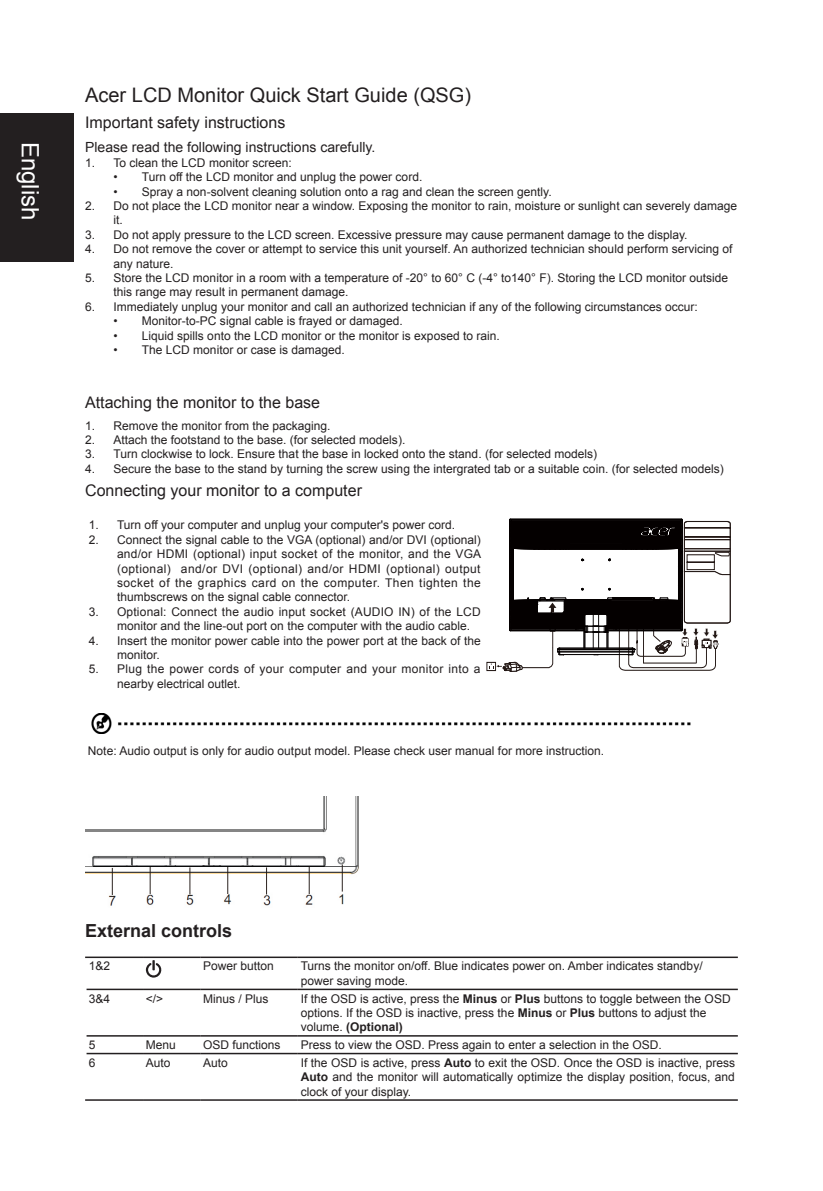
<style>
.page{position:relative;width:823px;height:1191px;background:#fff}
.page>*{position:absolute;margin:0;border:0;box-sizing:border-box;transform-origin:0 0}
.t1{font:24px "Arial";color:#fff}
.Main_heading{font:20px "Arial";color:#231f20}
.Heading1{font:700 18px "Arial";color:#231f20}
.Heading1-2{font:16px "Arial";color:#231f20}
.body{font:14px "Arial";color:#231f20}
.body-2{font:12px/14.4px "Arial";color:#231f20}
.Heading1-3{font:12px "Arial";color:#231f20}
.body-3{font:12px/14.4px "Arial";letter-spacing:.025em;color:#231f20}
.s1{font-weight:700}
</style>
<div class="page">
<div style="left:0;top:113px;width:74px;height:149px;background:#231f20"></div>
<div style="left:486px;top:662px;width:9px;height:9px;border:1px solid #231815"></div>
<svg style="left:489px;top:519px;width:241px;height:153px"></svg>
<img style="left:91px;top:714px;width:600px;height:19px">
<img style="left:85px;top:796px;width:274px;height:110px">
<hr style="left:85px;top:956px;width:58px;height:2px;background:#231f20">
<hr style="left:143px;top:956px;width:57px;height:2px;background:#231f20">
<hr style="left:200px;top:956px;width:97px;height:2px;background:#231f20">
<hr style="left:297px;top:956px;width:440px;height:2px;background:#231f20">
<hr style="left:86px;top:988px;width:57px;height:2px;background:#231f20">
<hr style="left:143px;top:988px;width:57px;height:2px;background:#231f20">
<hr style="left:200px;top:988px;width:97px;height:2px;background:#231f20">
<hr style="left:297px;top:988px;width:440px;height:2px;background:#231f20">
<hr style="left:86px;top:1035px;width:57px;height:1px;background:#231f20">
<hr style="left:143px;top:1035px;width:57px;height:1px;background:#231f20">
<hr style="left:200px;top:1035px;width:97px;height:1px;background:#231f20">
<hr style="left:297px;top:1035px;width:440px;height:1px;background:#231f20">
<hr style="left:86px;top:1052px;width:57px;height:2px;background:#231f20">
<hr style="left:143px;top:1052px;width:57px;height:2px;background:#231f20">
<hr style="left:200px;top:1052px;width:97px;height:2px;background:#231f20">
<hr style="left:297px;top:1052px;width:440px;height:2px;background:#231f20">
<hr style="left:85px;top:1099px;width:58px;height:1px;background:#231f20">
<hr style="left:143px;top:1099px;width:57px;height:1px;background:#231f20">
<hr style="left:200px;top:1099px;width:97px;height:1px;background:#231f20">
<hr style="left:297px;top:1099px;width:440px;height:1px;background:#231f20">
<svg style="left:146px;top:960px;width:16px;height:17px"></svg>
<h1 class="t1" style="left:46px;top:142px;width:80px;rotate:90deg">English</h1>
<p class="Main_heading" style="left:85px;top:82px;width:387px">Acer LCD Monitor Quick Start Guide (QSG)</p>
<p class="Heading1-2" style="left:85px;top:112px;width:202px">Important safety instructions</p>
<p class="body" style="left:85px;top:138px;width:292px">Please read the following instructions carefully.</p>
<p class="body-2" style="left:85px;top:155px;width:208px">1. To clean the LCD monitor screen:</p>
<p class="body-2" style="left:113px;top:170px;width:310px">• Turn off the LCD monitor and unplug the power cord.</p>
<p class="body-2" style="left:113px;top:184px;width:439px">• Spray a non-solvent cleaning solution onto a rag and clean the screen gently.</p>
<p class="body-2" style="left:113px;top:199px;width:624px;text-indent:-28px">2. Do not place the LCD monitor near a window. Exposing the monitor to rain, moisture or sunlight can severely damage it.</p>
<p class="body-2" style="left:85px;top:227px;width:603px">3. Do not apply pressure to the LCD screen. Excessive pressure may cause permanent damage to the display.</p>
<p class="body-2" style="left:113px;top:242px;width:620px;text-indent:-28px">4. Do not remove the cover or attempt to service this unit yourself. An authorized technician should perform servicing of any nature.</p>
<p class="body-2" style="left:113px;top:271px;width:616px;text-indent:-28px">5. Store the LCD monitor in a room with a temperature of -20° to 60° C (-4° to140° F). Storing the LCD monitor outside this range may result in permanent damage.</p>
<p class="body-2" style="left:85px;top:299px;width:613px">6. Immediately unplug your monitor and call an authorized technician if any of the following circumstances occur:</p>
<p class="body-2" style="left:113px;top:314px;width:291px">• Monitor-to-PC signal cable is frayed or damaged.</p>
<p class="body-2" style="left:113px;top:328px;width:387px">• Liquid spills onto the LCD monitor or the monitor is exposed to rain.</p>
<p class="body-2" style="left:113px;top:343px;width:233px">• The LCD monitor or case is damaged.</p>
<p class="Heading1-2" style="left:85px;top:392px;width:236px">Attaching the monitor to the base</p>
<p class="body-2" style="left:85px;top:418px;width:247px">1. Remove the monitor from the packaging.</p>
<p class="body-2" style="left:85px;top:432px;width:321px">2. Attach the footstand to the base. (for selected models).</p>
<p class="body-2" style="left:85px;top:447px;width:513px">3. Turn clockwise to lock. Ensure that the base in locked onto the stand. (for selected models)</p>
<p class="body-2" style="left:85px;top:461px;width:639px">4. Secure the base to the stand by turning the screw using the intergrated tab or a suitable coin. (for selected models)</p>
<p class="Heading1-2" style="left:85px;top:480px;width:278px">Connecting your monitor to a computer</p>
<p class="body-2" style="left:89px;top:518px;width:368px">1. Turn off your computer and unplug your computer's power cord.</p>
<p class="body-2" style="left:117px;top:532px;width:365px;text-align:justify;text-indent:-28px">2. Connect the signal cable to the VGA (optional) and/or DVI (optional) and/or HDMI (optional) input socket of the monitor, and the VGA (optional) and/or DVI (optional) and/or HDMI (optional) output socket of the graphics card on the computer. Then tighten the thumbscrews on the signal cable connector.</p>
<p class="body-2" style="left:117px;top:604px;width:365px;text-indent:-28px">3. Optional: Connect the audio input socket (AUDIO IN) of the LCD monitor and the line-out port on the computer with the audio cable.</p>
<p class="body-2" style="left:117px;top:633px;width:365px;text-indent:-28px">4. Insert the monitor power cable into the power port at the back of the monitor.</p>
<p class="body-3" style="left:117px;top:662px;width:365px;text-indent:-28px">5. Plug the power cords of your computer and your monitor into a nearby electrical outlet.</p>
<p class="Heading1-3" style="left:88px;top:742px;width:517px">Note: Audio output is only for audio output model. Please check user manual for more instruction.</p>
<p class="Heading1" style="left:85px;top:918px;width:149px">External controls</p>
<p class="body-2" style="left:89px;top:959px;width:23px">1&amp;2</p>
<p class="body-2" style="left:203px;top:959px;width:72px">Power button</p>
<p class="body-2" style="left:300px;top:959px;width:403px">Turns the monitor on/off. Blue indicates power on. Amber indicates standby/ power saving mode.</p>
<p class="body-2" style="left:89px;top:991px;width:23px">3&amp;4</p>
<p class="body-2" style="left:146px;top:991px;width:19px">&lt;/&gt;</p>
<p class="body-2" style="left:203px;top:991px;width:67px">Minus / Plus</p>
<p class="body-2" style="left:300px;top:991px;width:431px">If the OSD is active, press the <span class="s1">Minus</span> or <span class="s1">Plus</span> buttons to toggle between the OSD options. If the OSD is inactive, press the <span class="s1">Minus</span> or <span class="s1">Plus</span> buttons to adjust the volume. <span class="s1">(Optional)</span></p>
<p class="body-2" style="left:89px;top:1037px;width:8px">5</p>
<p class="body-2" style="left:146px;top:1037px;width:32px">Menu</p>
<p class="body-2" style="left:203px;top:1037px;width:79px">OSD functions</p>
<p class="body-2" style="left:300px;top:1037px;width:362px">Press to view the OSD. Press again to enter a selection in the OSD.</p>
<p class="body-2" style="left:89px;top:1055px;width:8px">6</p>
<p class="body-2" style="left:146px;top:1055px;width:26px">Auto</p>
<p class="body-2" style="left:203px;top:1055px;width:26px">Auto</p>
<p class="body-2" style="left:300px;top:1055px;width:435px;text-align:justify">If the OSD is active, press <span class="s1">Auto</span> to exit the OSD. Once the OSD is inactive, press <span class="s1">Auto</span> and the monitor will automatically optimize the display position, focus, and clock of your display.</p>
</div>
